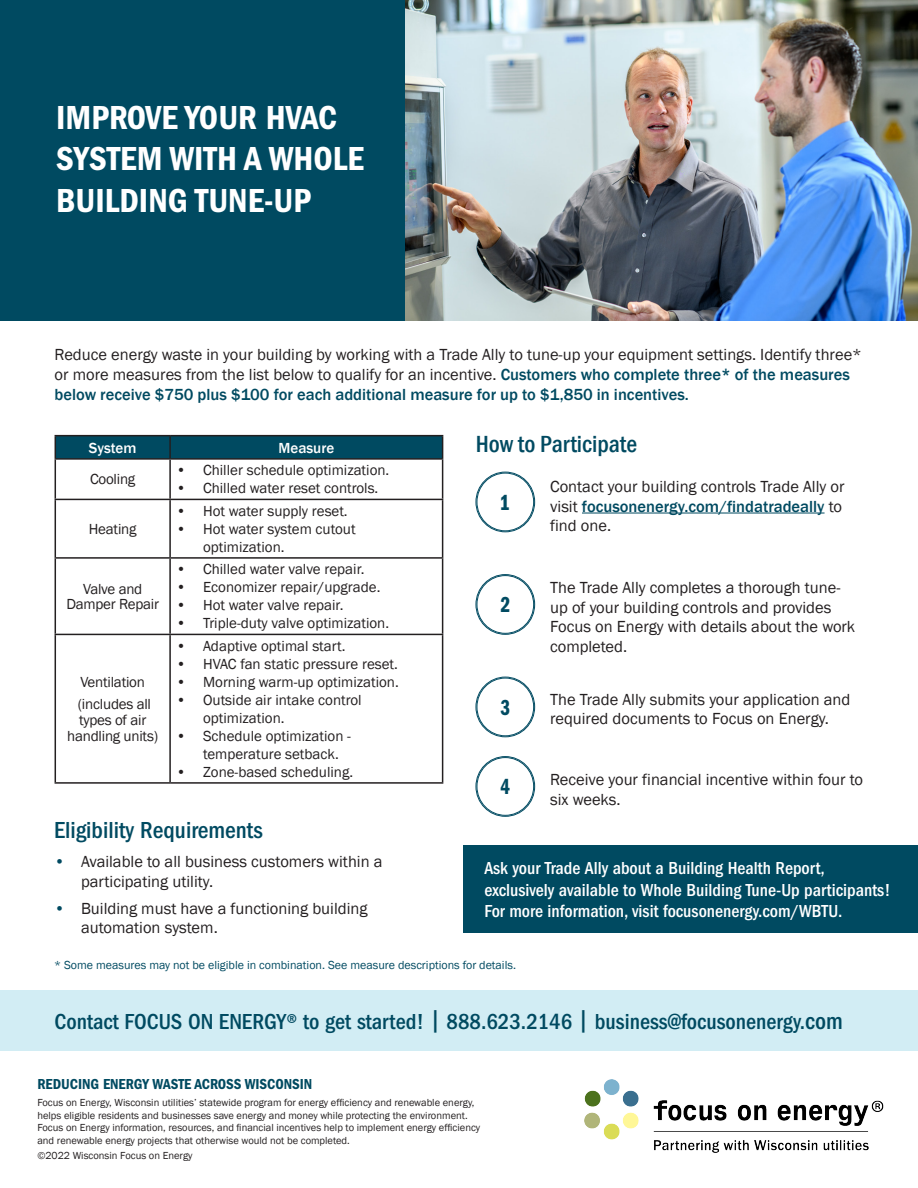
<style>
.page{position:relative;width:918px;height:1188px;background:#fff}
.page>*{position:absolute;margin:0;border:0;box-sizing:border-box;transform-origin:0 0}
.t1{font:600 condensed 34.5px/41.4px "Franklin Gothic";color:#fff}
.t2{font:500 condensed 24px "Franklin Gothic";color:#004a61}
.t3{font:500 condensed 24px "Franklin Gothic";color:#004a61}
.t4{font:500 condensed 22.5px "Franklin Gothic";color:#004a61}
.t5{font:22.5px "Franklin Gothic LT Pro Dm Cm";color:#004a61}
.t6{font:500 condensed 18px/21.6px "Franklin Gothic";color:#fff}
.t7{font:16.5px/19.5px "Franklin Gothic";color:#231f20}
.Body_copy_9_11{font:15px/18px "Franklin Gothic";color:#231f20}
.t8{font:600 condensed 15px "Franklin Gothic";color:#004a61}
.t9{font:500 15px "Franklin Gothic";color:#fff}
.t10{font:12px "Franklin Gothic";color:#004a61}
.t11{font:10.5px/12.6px "Franklin Gothic";color:#231f20}
.s1{font-weight:500;color:#004a61}
.s2{color:#004a61}
.s3{font-size:24px}
</style>
<div class="page">
<div style="left:0;top:990px;width:918px;height:60px;background:#d2edf4"></div>
<img style="left:405px;top:0;width:513px;height:321px">
<img style="left:585px;top:1079px;width:299px;height:73px">
<div style="left:476px;top:472px;width:59px;height:60px;border:1px solid #004a61;border-radius:50%"></div>
<div style="left:477px;top:473px;width:57px;height:58px;border:1px solid #004a61;border-radius:50%"></div>
<hr style="left:582px;top:513px;width:243px;height:1px;background:#004a61">
<div style="left:476px;top:574px;width:59px;height:61px;border:1px solid #004a61;border-radius:50%"></div>
<div style="left:477px;top:575px;width:57px;height:58px;border:1px solid #004a61;border-radius:50%"></div>
<div style="left:476px;top:677px;width:59px;height:60px;border:1px solid #004a61;border-radius:50%"></div>
<div style="left:477px;top:678px;width:57px;height:58px;border:1px solid #004a61;border-radius:50%"></div>
<div style="left:0;top:0;width:405px;height:321px;background:#004a61"></div>
<hr style="left:55px;top:435px;width:115px;height:1px;background:#231f20">
<hr style="left:170px;top:435px;width:273px;height:1px;background:#231f20">
<div style="left:55px;top:436px;width:388px;height:22px;background:#004a61"></div>
<hr style="left:55px;top:458px;width:115px;height:2px;background:#231f20">
<hr style="left:55px;top:460px;width:1px;height:39px;background:#231f20">
<hr style="left:170px;top:458px;width:273px;height:2px;background:#231f20">
<hr style="left:169px;top:460px;width:2px;height:39px;background:#231f20">
<hr style="left:442px;top:460px;width:1px;height:39px;background:#231f20">
<hr style="left:55px;top:499px;width:115px;height:1px;background:#231f20">
<hr style="left:55px;top:500px;width:1px;height:57px;background:#231f20">
<hr style="left:170px;top:499px;width:273px;height:1px;background:#231f20">
<hr style="left:169px;top:500px;width:2px;height:57px;background:#231f20">
<hr style="left:442px;top:500px;width:1px;height:57px;background:#231f20">
<hr style="left:55px;top:557px;width:115px;height:2px;background:#231f20">
<hr style="left:55px;top:559px;width:1px;height:75px;background:#231f20">
<hr style="left:170px;top:557px;width:273px;height:2px;background:#231f20">
<hr style="left:169px;top:559px;width:2px;height:75px;background:#231f20">
<hr style="left:442px;top:559px;width:1px;height:75px;background:#231f20">
<hr style="left:55px;top:634px;width:115px;height:1px;background:#231f20">
<hr style="left:55px;top:635px;width:1px;height:147px;background:#231f20">
<hr style="left:170px;top:634px;width:273px;height:1px;background:#231f20">
<hr style="left:169px;top:635px;width:2px;height:147px;background:#231f20">
<hr style="left:442px;top:635px;width:1px;height:147px;background:#231f20">
<hr style="left:55px;top:782px;width:115px;height:2px;background:#231f20">
<hr style="left:170px;top:782px;width:273px;height:2px;background:#231f20">
<div style="left:476px;top:756px;width:59px;height:61px;border:1px solid #004a61;border-radius:50%"></div>
<div style="left:477px;top:757px;width:57px;height:58px;border:1px solid #004a61;border-radius:50%"></div>
<div style="left:464px;top:846px;width:454px;height:87px;background:#004a61"></div>
<p class="t1" style="left:56px;top:97px;width:309px">IMPROVE YOUR HVAC<br>SYSTEM WITH A WHOLE<br>BUILDING TUNE-UP</p>
<p class="t7" style="left:55px;top:345px;width:809px">Reduce energy waste in your building by working with a Trade Ally to tune-up your equipment settings. Identify three* or more measures from the list below to qualify for an incentive. <span class="s1">Customers who complete three* of the measures below receive $750 plus $100 for each additional measure for up to $1,850 in incentives.</span></p>
<p class="t9" style="left:89px;top:438px;width:49px">System</p>
<p class="t9" style="left:278px;top:438px;width:57px">Measure</p>
<p class="Body_copy_9_11" style="left:90px;top:471px;width:47px">Cooling</p>
<p class="Body_copy_9_11" style="left:176px;top:462px;width:215px">• Chiller schedule optimization.</p>
<p class="Body_copy_9_11" style="left:176px;top:480px;width:204px">• Chilled water reset controls.</p>
<p class="Body_copy_9_11" style="left:89px;top:520px;width:49px">Heating</p>
<p class="Body_copy_9_11" style="left:66px;top:581px;width:94px;line-height:15.8px;text-align:center">Valve and<br>Damper Repair</p>
<p class="Body_copy_9_11" style="left:80px;top:673px;width:66px">Ventilation</p>
<p class="Body_copy_9_11" style="left:67px;top:697px;width:92px;line-height:15.8px;text-align:center">(includes all types of air handling units)</p>
<p class="Body_copy_9_11" style="left:176px;top:502px;width:173px">• Hot water supply reset.</p>
<p class="Body_copy_9_11" style="left:203px;top:520px;width:154px;text-indent:-27px">• Hot water system cutout optimization.</p>
<p class="Body_copy_9_11" style="left:176px;top:561px;width:190px">• Chilled water valve repair.</p>
<p class="Body_copy_9_11" style="left:176px;top:579px;width:206px">• Economizer repair/upgrade.</p>
<p class="Body_copy_9_11" style="left:176px;top:597px;width:169px">• Hot water valve repair.</p>
<p class="Body_copy_9_11" style="left:176px;top:615px;width:215px">• Triple-duty valve optimization.</p>
<p class="Body_copy_9_11" style="left:176px;top:637px;width:171px">• Adaptive optimal start.</p>
<p class="Body_copy_9_11" style="left:176px;top:655px;width:223px">• HVAC fan static pressure reset.</p>
<p class="Body_copy_9_11" style="left:176px;top:673px;width:224px">• Morning warm-up optimization.</p>
<p class="Body_copy_9_11" style="left:203px;top:691px;width:160px;text-indent:-27px">• Outside air intake control optimization.</p>
<p class="Body_copy_9_11" style="left:203px;top:727px;width:149px;text-indent:-27px">• Schedule optimization - temperature setback.</p>
<p class="Body_copy_9_11" style="left:176px;top:763px;width:179px">• Zone-based scheduling.</p>
<p class="t2" style="left:54px;top:816px;width:210px">Eligibility Requirements</p>
<p class="t7" style="left:81px;top:852px;width:303px;text-indent:-27px"><span class="s2">•</span> Available to all business customers within a participating utility.</p>
<p class="t7" style="left:81px;top:899px;width:288px;text-indent:-27px"><span class="s2">•</span> Building must have a functioning building automation system.</p>
<p class="t3" style="left:476px;top:428px;width:163px">How to Participate</p>
<p class="t5" style="left:500px;top:490px;width:11px">1</p>
<p class="t5" style="left:501px;top:592px;width:11px">2</p>
<p class="t5" style="left:501px;top:695px;width:11px">3</p>
<p class="t5" style="left:501px;top:774px;width:11px">4</p>
<p class="t7" style="left:550px;top:477px;width:296px">Contact your building controls Trade Ally or visit <span class="s1">focusonenergy.com/findatradeally</span> to find one.</p>
<p class="t7" style="left:550px;top:578px;width:307px">The Trade Ally completes a thorough tune&shy;up of your building controls and provides Focus on Energy with details about the work completed.</p>
<p class="t7" style="left:550px;top:690px;width:302px">The Trade Ally submits your application and required documents to Focus on Energy.</p>
<p class="t7" style="left:550px;top:770px;width:314px">Receive your financial incentive within four to six weeks.</p>
<p class="t6" style="left:484px;top:857px;width:408px">Ask your Trade Ally about a Building Health Report, exclusively available to Whole Building Tune-Up participants!<br>For more information, visit focusonenergy.com/WBTU.</p>
<p class="t10" style="left:54px;top:958px;width:464px">* Some measures may not be eligible in combination. See measure descriptions for details.</p>
<p class="t4" style="left:55px;top:1008px;width:790px">Contact FOCUS ON ENERGY® to get started! | 888.623.2146 | business@focusonenergy.<span class="s3">com</span></p>
<p class="t8" style="left:37px;top:1075px;width:276px">REDUCING ENERGY WASTE ACROSS WISCONSIN</p>
<p class="t11" style="left:37px;top:1097px;width:444px">Focus on Energy, Wisconsin utilities’ statewide program for energy efficiency and renewable energy, helps eligible residents and businesses save energy and money while protecting the environment.<br>Focus on Energy information, resources, and financial incentives help to implement energy efficiency and renewable energy projects that otherwise would not be completed.</p>
<p class="t11" style="left:37px;top:1149px;width:157px">©2022 Wisconsin Focus on Energy</p>
</div>
